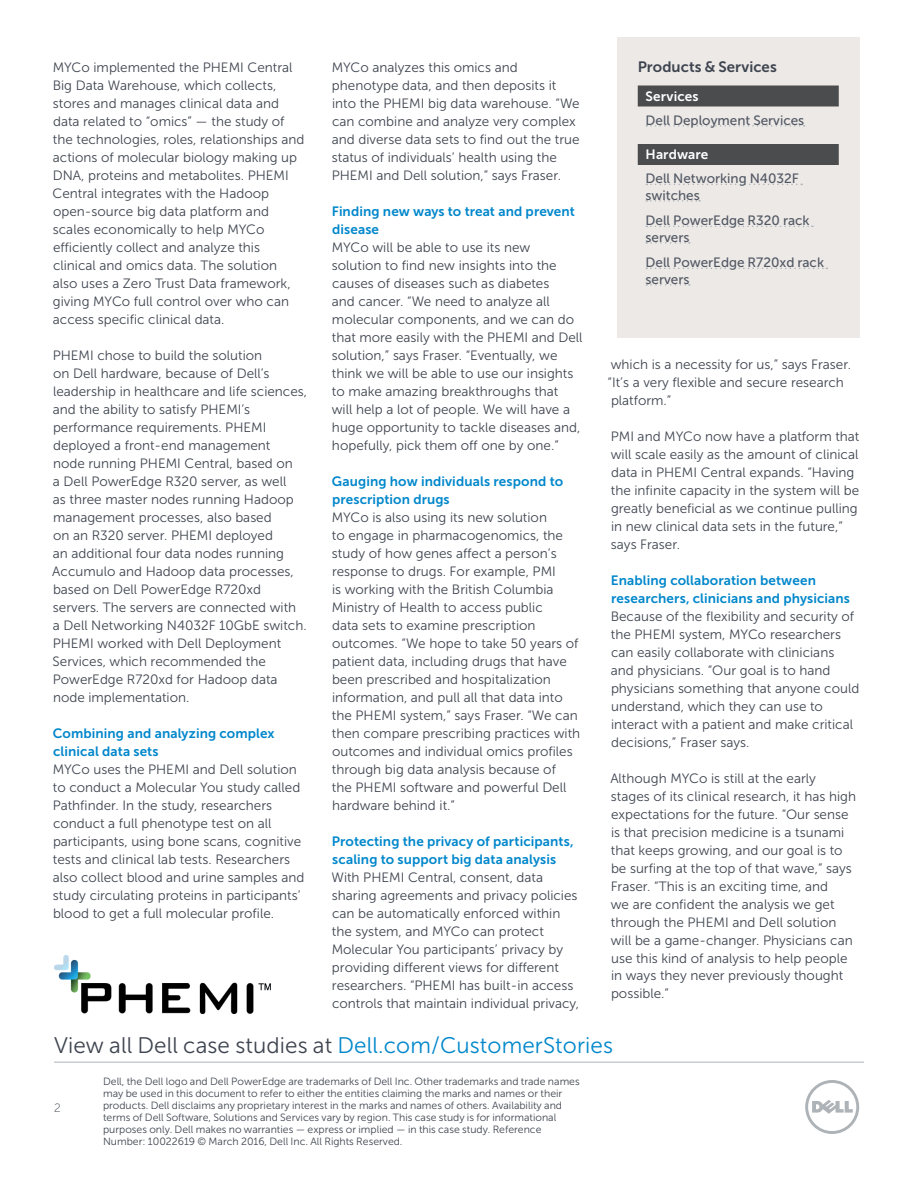
<style>
.page{position:relative;width:918px;height:1188px;background:#fff}
.page>*{position:absolute;margin:0;border:0;box-sizing:border-box;transform-origin:0 0}
.t1{font:22.5px "Museo Sans For Dell 300";letter-spacing:.005em;color:#3e444f}
.t2{font:15px "Museo Sans For Dell 700";letter-spacing:.005em;color:#3e444f}
.t3{font:13.5px/18px "Museo Sans For Dell 300";color:#3e444f}
.t4{font:13.5px/18px "Museo Sans For Dell 700";letter-spacing:.01em;color:#0087cb}
.t5{font:13.5px/16.5px "Museo Sans For Dell 500";color:#525863}
.t6{font:13.5px "Museo Sans For Dell 700";letter-spacing:.01em;color:#fff}
.t7{font:12px "Museo Sans For Dell 100";color:#3e444f}
.t8{font:10.5px/12px "Museo Sans For Dell 300";color:#3e444f}
.s1{color:#0087cb}
</style>
<div class="page">
<hr style="left:54px;top:1062px;width:810px;height:1px;background:#aeb3b8">
<svg style="left:805px;top:1080px;width:54px;height:54px"></svg>
<div style="left:617px;top:37px;width:243px;height:300px;background:#ece9e7"></div>
<div style="left:638px;top:86px;width:201px;height:20px;background:#4b4c4d"></div>
<svg style="left:646px;top:125px;width:159px;height:2px"></svg>
<div style="left:638px;top:144px;width:201px;height:21px;background:#4b4c4d"></div>
<svg style="left:646px;top:184px;width:156px;height:1px"></svg>
<svg style="left:646px;top:200px;width:54px;height:2px"></svg>
<svg style="left:646px;top:226px;width:167px;height:1px"></svg>
<svg style="left:646px;top:242px;width:44px;height:2px"></svg>
<svg style="left:646px;top:268px;width:181px;height:1px"></svg>
<svg style="left:646px;top:284px;width:44px;height:2px"></svg>
<img style="left:54px;top:955px;width:216px;height:58px">
<p class="t2" style="left:638px;top:58px;width:141px">Products &amp; Services</p>
<p class="t6" style="left:646px;top:88px;width:54px">Services</p>
<p class="t5" style="left:646px;top:112px;width:160px">Dell Deployment Services</p>
<p class="t6" style="left:646px;top:147px;width:64px">Hardware</p>
<p class="t5" style="left:646px;top:170px;width:155px">Dell Networking N4032F switches</p>
<p class="t5" style="left:646px;top:212px;width:166px">Dell PowerEdge R320 rack servers</p>
<p class="t5" style="left:646px;top:254px;width:180px">Dell PowerEdge R720xd rack servers</p>
<p class="t3" style="left:332px;top:58px;width:250px">MYCo analyzes this omics and phenotype data, and then deposits it into the PHEMI big data warehouse. “We can combine and analyze very complex and diverse data sets to find out the true status of individuals’ health using the PHEMI and Dell solution,” says Fraser.</p>
<p class="t4" style="left:332px;top:202px;width:244px">Finding new ways to treat and prevent disease</p>
<p class="t3" style="left:332px;top:238px;width:252px">MYCo will be able to use its new solution to find new insights into the causes of diseases such as diabetes<br>and cancer. “We need to analyze all molecular components, and we can do that more easily with the PHEMI and Dell solution,” says Fraser. “Eventually, we think we will be able to use our insights to make amazing breakthroughs that<br>will help a lot of people. We will have a huge opportunity to tackle diseases and, hopefully, pick them off one by one.”</p>
<p class="t4" style="left:332px;top:472px;width:233px">Gauging how individuals respond to prescription drugs</p>
<p class="t3" style="left:332px;top:508px;width:250px">MYCo is also using its new solution<br>to engage in pharmacogenomics, the study of how genes affect a person’s response to drugs. For example, PMI<br>is working with the British Columbia Ministry of Health to access public<br>data sets to examine prescription outcomes. “We hope to take 50 years of patient data, including drugs that have been prescribed and hospitalization information, and pull all that data into the PHEMI system,” says Fraser. “We can then compare prescribing practices with outcomes and individual omics profiles through big data analysis because of<br>the PHEMI software and powerful Dell hardware behind it.”</p>
<p class="t4" style="left:332px;top:832px;width:243px">Protecting the privacy of participants, scaling to support big data analysis</p>
<p class="t3" style="left:331px;top:868px;width:249px">With PHEMI Central, consent, data sharing agreements and privacy policies can be automatically enforced within the system, and MYCo can protect Molecular You participants’ privacy by providing different views for different researchers. “PHEMI has built-in access controls that maintain individual privacy,</p>
<p class="t3" style="left:53px;top:58px;width:253px">MYCo implemented the PHEMI Central Big Data Warehouse, which collects, stores and manages clinical data and data related to “omics” — the study of the technologies, roles, relationships and actions of molecular biology making up DNA, proteins and metabolites. PHEMI Central integrates with the Hadoop open-source big data platform and scales economically to help MYCo efficiently collect and analyze this clinical and omics data. The solution also uses a Zero Trust Data framework, giving MYCo full control over who can access specific clinical data.</p>
<p class="t3" style="left:52px;top:346px;width:256px">PHEMI chose to build the solution<br>on Dell hardware, because of Dell’s leadership in healthcare and life sciences, and the ability to satisfy PHEMI’s performance requirements. PHEMI deployed a front-end management<br>node running PHEMI Central, based on<br>a Dell PowerEdge R320 server, as well<br>as three master nodes running Hadoop management processes, also based<br>on an R320 server. PHEMI deployed<br>an additional four data nodes running Accumulo and Hadoop data processes, based on Dell PowerEdge R720xd servers. The servers are connected with<br>a Dell Networking N4032F 10GbE switch.<br>PHEMI worked with Dell Deployment Services, which recommended the PowerEdge R720xd for Hadoop data node implementation.</p>
<p class="t4" style="left:53px;top:724px;width:223px">Combining and analyzing complex clinical data sets</p>
<p class="t3" style="left:53px;top:760px;width:253px">MYCo uses the PHEMI and Dell solution to conduct a Molecular You study called Pathfinder. In the study, researchers conduct a full phenotype test on all participants, using bone scans, cognitive tests and clinical lab tests. Researchers also collect blood and urine samples and study circulating proteins in participants’ blood to get a full molecular profile.</p>
<p class="t3" style="left:608px;top:355px;width:245px">which is a necessity for us,” says Fraser. “It’s a very flexible and secure research platform.”</p>
<p class="t3" style="left:611px;top:427px;width:250px">PMI and MYCo now have a platform that will scale easily as the amount of clinical data in PHEMI Central expands. “Having the infinite capacity in the system will be greatly beneficial as we continue pulling in new clinical data sets in the future,” says Fraser.</p>
<p class="t4" style="left:611px;top:571px;width:241px">Enabling collaboration between researchers, clinicians and physicians</p>
<p class="t3" style="left:611px;top:607px;width:250px">Because of the flexibility and security of the PHEMI system, MYCo researchers can easily collaborate with clinicians and physicians. “Our goal is to hand physicians something that anyone could understand, which they can use to interact with a patient and make critical decisions,” Fraser says.</p>
<p class="t3" style="left:610px;top:769px;width:247px">Although MYCo is still at the early stages of its clinical research, it has high expectations for the future. “Our sense is that precision medicine is a tsunami that keeps growing, and our goal is to be surfing at the top of that wave,” says Fraser. “This is an exciting time, and<br>we are confident the analysis we get through the PHEMI and Dell solution will be a game-changer. Physicians can use this kind of analysis to help people in ways they never previously thought possible.”</p>
<h1 class="t1" style="left:54px;top:1033px;width:560px">View all Dell case studies at <span class="s1">Dell.com/CustomerStories</span></h1>
<p class="t8" style="left:103px;top:1076px;width:478px">Dell, the Dell logo and Dell PowerEdge are trademarks of Dell Inc. Other trademarks and trade names may be used in this document to refer to either the entities claiming the marks and names or their products. Dell disclaims any proprietary interest in the marks and names of others. Availability and terms of Dell Software, Solutions and Services vary by region. This case study is for informational purposes only. Dell makes no warranties — express or implied — in this case study. Reference Number: 10022619 © March 2016, Dell Inc. All Rights Reserved.</p>
<p class="t7" style="left:54px;top:1101px;width:8px">2</p>
</div>
